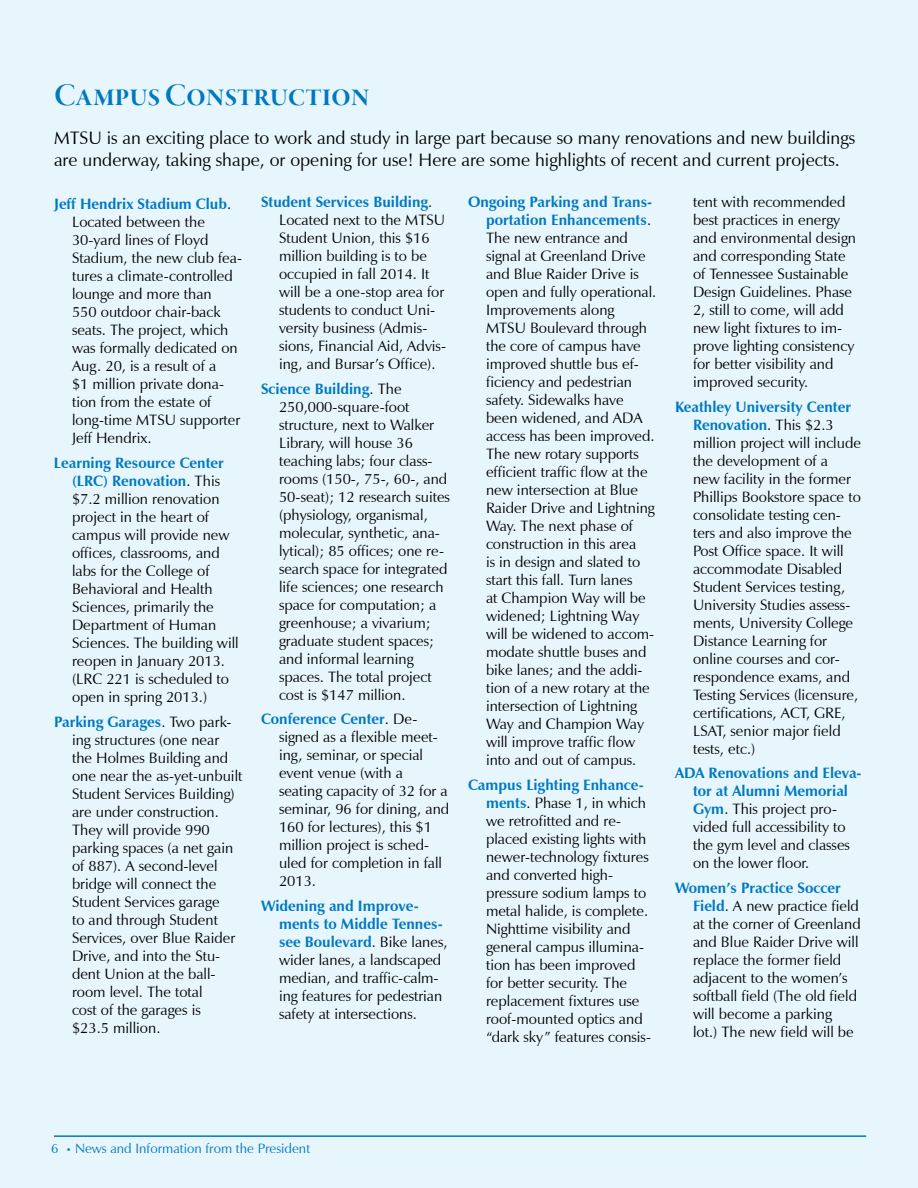
<style>
.page{position:relative;width:918px;height:1188px;background:#e7f6fd}
.page>*{position:absolute;margin:0;border:0;box-sizing:border-box;transform-origin:0 0}
.t1{font:33px "Garamond Premr Pro Smbd Disp";letter-spacing:.005em;color:#0079c1}
.t2{font:18px/21.6px "Zapf Humanist 601 BT";color:#000}
.t3{font:15px/18px "Zapf Humanist 601 BT";color:#000}
.t4{font:13.5px "Zapf Humanist 601 BT";color:#0079c1}
.s1{font-weight:700;color:#0079c1}
.s2{font-size:9px}
</style>
<div class="page">
<hr style="left:54px;top:1135px;width:812px;height:2px;background:#0079c1">
<h1 class="t1" style="left:54px;top:77px;width:317px">Campus Construction</h1>
<p class="t2" style="left:54px;top:127px;width:803px">MTSU is an exciting place to work and study in large part because so many renovations and new buildings are underway, taking shape, or opening for use! Here are some highlights of recent and current projects.</p>
<p class="t3" style="left:72px;top:195px;width:172px;text-indent:-18px"><span class="s1">Jeff Hendrix Stadium Club</span>.<br>Located between the<br>30-yard lines of Floyd<br>Stadium, the new club fea&shy;tures a climate-controlled lounge and more than<br>550 outdoor chair-back seats. The project, which was formally dedicated on<br>Aug. 20, is a result of a<br>$1 million private dona&shy;tion from the estate of long-time MTSU supporter<br>Jeff Hendrix.</p>
<p class="t3" style="left:72px;top:454px;width:168px;text-indent:-18px"><span class="s1">Learning Resource Center (LRC) Renovation</span>. This $7.2 million renovation project in the heart of campus will provide new offices, classrooms, and labs for the College of<br>Behavioral and Health<br>Sciences, primarily the<br>Department of Human<br>Sciences. The building will reopen in January 2013. (LRC 221 is scheduled to open in spring 2013.)</p>
<p class="t3" style="left:72px;top:712px;width:172px;text-indent:-18px"><span class="s1">Parking Garages</span>. Two park&shy;ing structures (one near the Holmes Building and one near the as-yet-unbuilt<br>Student Services Building) are under construction.<br>They will provide 990 parking spaces (a net gain of 887). A second-level bridge will connect the<br>Student Services garage<br>to and through Student<br>Services, over Blue Raider<br>Drive, and into the Stu&shy;dent Union at the ball&shy;room level. The total<br>cost of the garages is<br>$23.5 million.</p>
<p class="t3" style="left:279px;top:193px;width:169px;text-indent:-18px"><span class="s1">Student Services Building</span>.<br>Located next to the MTSU<br>Student Union, this $16 million building is to be occupied in fall 2014. It will be a one-stop area for students to conduct Uni&shy;versity business (Admis&shy;sions, Financial Aid, Advis&shy;ing, and Bursar’s Office).</p>
<p class="t3" style="left:279px;top:379px;width:172px;text-indent:-18px"><span class="s1">Science Building</span>. The<br>250,000-square-foot structure, next to Walker<br>Library, will house 36 teaching labs; four class&shy;rooms (150-, 75-, 60-, and<br>50-seat); 12 research suites (physiology, organismal, molecular, synthetic, ana&shy;lytical); 85 offices; one re&shy;search space for integrated life sciences; one research space for computation; a greenhouse; a vivarium; graduate student spaces; and informal learning spaces. The total project cost is $147 million.</p>
<p class="t3" style="left:279px;top:710px;width:172px;text-indent:-18px"><span class="s1">Conference Center</span>. De&shy;signed as a flexible meet&shy;ing, seminar, or special event venue (with a seating capacity of 32 for a seminar, 96 for dining, and<br>160 for lectures), this $1 million project is sched&shy;uled for completion in fall<br>2013.</p>
<p class="t3" style="left:279px;top:897px;width:170px;text-indent:-18px"><span class="s1">Widening and Improve&shy;ments to Middle Tennes&shy;see Boulevard</span>. Bike lanes, wider lanes, a landscaped median, and traffic-calm&shy;ing features for pedestrian safety at intersections.</p>
<p class="t3" style="left:486px;top:193px;width:172px;text-indent:-18px"><span class="s1">Ongoing Parking and Trans&shy;portation Enhancements</span>.<br>The new entrance and signal at Greenland Drive and Blue Raider Drive is open and fully operational.<br>Improvements along<br>MTSU Boulevard through the core of campus have improved shuttle bus ef&shy;ficiency and pedestrian safety. Sidewalks have been widened, and ADA access has been improved.<br>The new rotary supports efficient traffic flow at the new intersection at Blue<br>Raider Drive and Lightning<br>Way. The next phase of construction in this area<br>is in design and slated to start this fall. Turn lanes<br>at Champion Way will be widened; Lightning Way will be widened to accom&shy;modate shuttle buses and bike lanes; and the addi&shy;tion of a new rotary at the intersection of Lightning<br>Way and Champion Way will improve traffic flow into and out of campus.</p>
<p class="t3" style="left:486px;top:775px;width:167px;text-indent:-18px"><span class="s1">Campus Lighting Enhance&shy;ments</span>. Phase 1, in which we retrofitted and re&shy;placed existing lights with newer-technology fixtures and converted high&shy;pressure sodium lamps to metal halide, is complete.<br>Nighttime visibility and general campus illumina&shy;tion has been improved for better security. The replacement fixtures use roof-mounted optics and “dark sky” features consis-</p>
<p class="t3" style="left:693px;top:193px;width:165px">tent with recommended best practices in energy and environmental design and corresponding State of Tennessee Sustainable<br>Design Guidelines. Phase<br>2, still to come, will add new light fixtures to im&shy;prove lighting consistency for better visibility and improved security.</p>
<p class="t3" style="left:693px;top:397px;width:170px;text-indent:-18px"><span class="s1">Keathley University Center<br>Renovation</span>. This $2.3 million project will include the development of a<br>new facility in the former<br>Phillips Bookstore space to consolidate testing cen&shy;ters and also improve the<br>Post Office space. It will accommodate Disabled<br>Student Services testing,<br>University Studies assess&shy;ments, University College<br>Distance Learning for online courses and cor&shy;respondence exams, and<br>Testing Services (licensure, certifications, ACT, GRE,<br>LSAT, senior major field tests, etc.)</p>
<p class="t3" style="left:693px;top:764px;width:170px;text-indent:-18px"><span class="s1">ADA Renovations and Eleva&shy;tor at Alumni Memorial<br>Gym</span>. This project pro&shy;vided full accessibility to the gym level and classes on the lower floor.</p>
<p class="t3" style="left:693px;top:879px;width:169px;text-indent:-18px"><span class="s1">Women’s Practice Soccer<br>Field</span>. A new practice field at the corner of Greenland and Blue Raider Drive will replace the former field adjacent to the women’s softball field (The old field will become a parking<br>lot.) The new field will be</p>
<p class="t4" style="left:51px;top:1140px;width:261px">6 <span class="s2">•</span> News and Information from the President</p>
</div>
